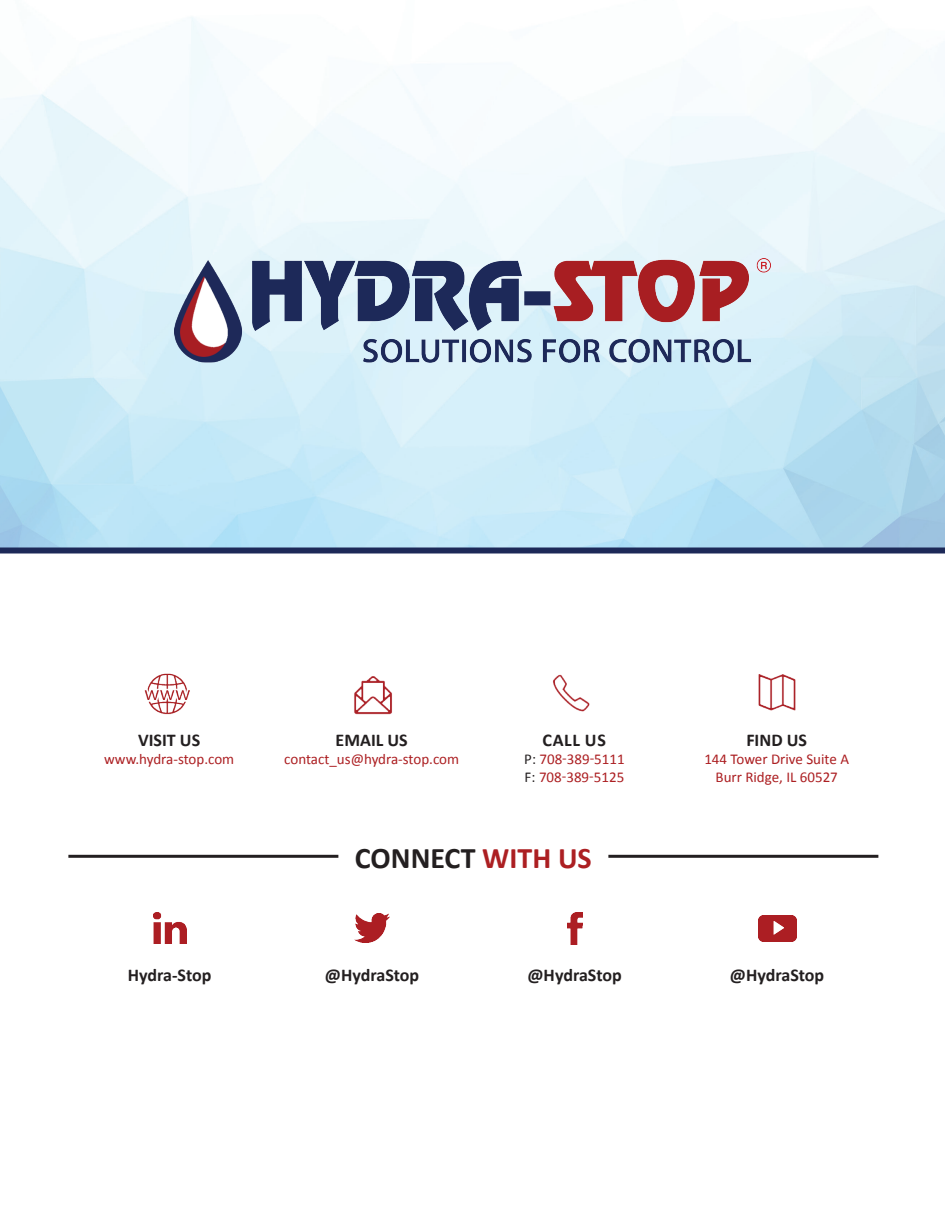
<style>
.page{position:relative;width:945px;height:1215px;background:#fff}
.page>*{position:absolute;margin:0;border:0;box-sizing:border-box;transform-origin:0 0}
.t1{font:700 30px "Calibri";color:#231f20}
.t2{font:700 18px "Calibri";color:#231f20}
.t3{font:15px/18px "Calibri";color:#ac1f22}
.s1{color:#231f20}
.s2{color:#ac1f22}
</style>
<div class="page">
<svg style="left:0;top:17px;width:945px;height:537px"></svg>
<img style="left:175px;top:258px;width:596px;height:105px">
<img style="left:144px;top:673px;width:46px;height:42px">
<img style="left:354px;top:676px;width:38px;height:39px">
<img style="left:553px;top:674px;width:37px;height:38px">
<img style="left:758px;top:674px;width:37px;height:37px">
<hr style="left:68px;top:855px;width:270px;height:3px;background:#231f20">
<hr style="left:608px;top:855px;width:270px;height:3px;background:#231f20">
<img style="left:153px;top:913px;width:33px;height:31px">
<img style="left:354px;top:914px;width:36px;height:29px">
<img style="left:567px;top:912px;width:15px;height:32px">
<img style="left:758px;top:915px;width:38px;height:27px">
<p class="t2" style="left:138px;top:727px;width:64px">VISIT US</p>
<p class="t3" style="left:104px;top:749px;width:132px">www.hydra-stop.com</p>
<p class="t2" style="left:336px;top:727px;width:74px">EMAIL US</p>
<p class="t3" style="left:284px;top:749px;width:176px">contact_us@hydra-stop.com</p>
<p class="t2" style="left:542px;top:727px;width:65px">CALL US</p>
<p class="t3" style="left:524px;top:749px;width:102px"><span class="s1">P:</span> 708-389-5111<br><span class="s1">F:</span> 708-389-5125</p>
<h1 class="t1" style="left:355px;top:836px;width:238px">CONNECT <span class="s2">WITH US</span></h1>
<p class="t2" style="left:746px;top:727px;width:62px">FIND US</p>
<p class="t3" style="left:704px;top:749px;width:146px;text-align:center">144 Tower Drive Suite A<br>Burr Ridge, IL 60527</p>
<p class="t2" style="left:128px;top:963px;width:85px">Hydra-Stop</p>
<p class="t2" style="left:325px;top:963px;width:96px">@HydraStop</p>
<p class="t2" style="left:527px;top:963px;width:96px">@HydraStop</p>
<p class="t2" style="left:730px;top:963px;width:96px">@HydraStop</p>
</div>
